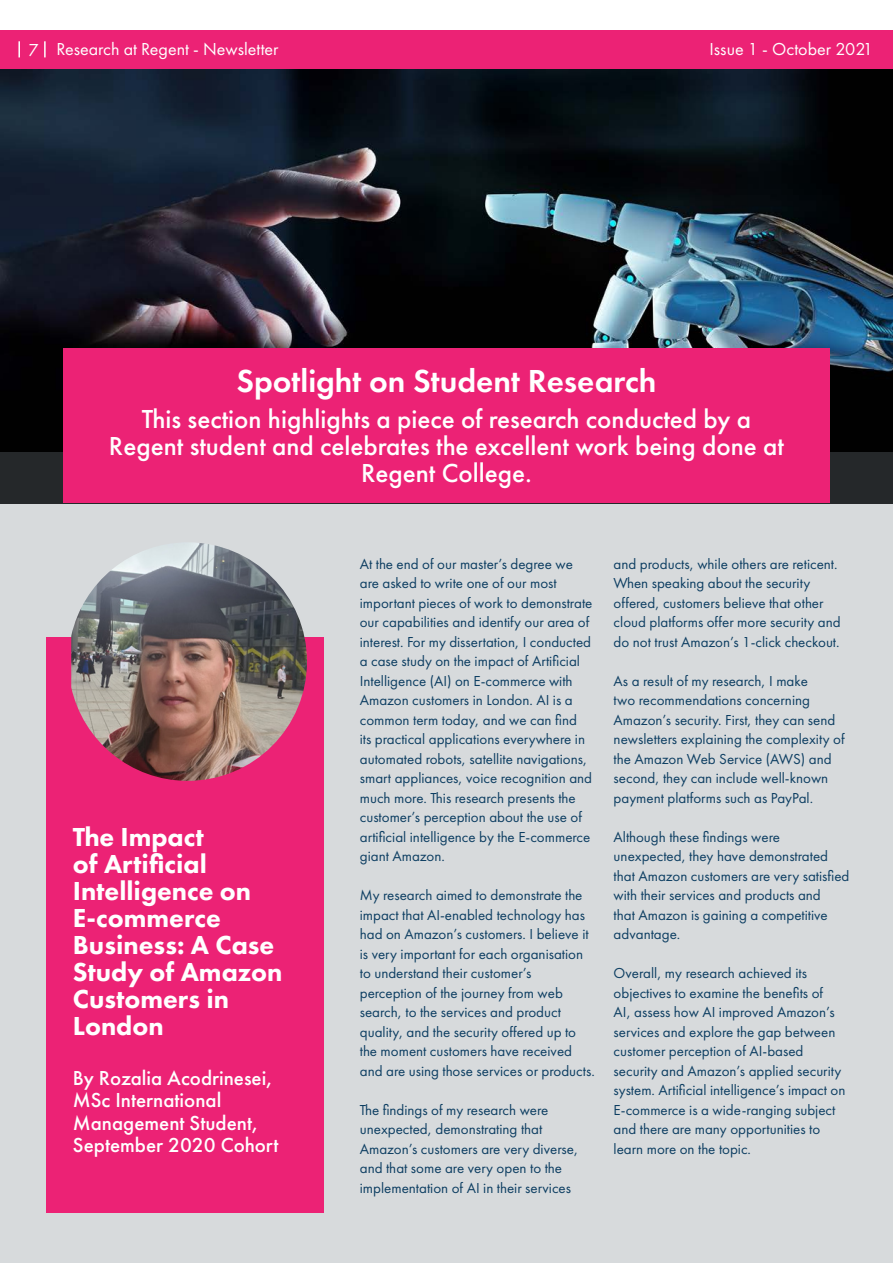
<style>
.page{position:relative;width:893px;height:1263px;background:#fff}
.page>*{position:absolute;margin:0;border:0;box-sizing:border-box;transform-origin:0 0}
.t1{font:600 33px "Futura PT";color:#fff}
.t2{font:500 27px/27px "Futura PT";color:#fff;text-align:center}
.t3{font:800 27px/27px "Futura PT";color:#fff}
.t4{font:500 21px/22.5px "Futura PT";color:#fff}
.t5{font:18px "Futura PT";color:#fff}
.t6{font:15px/19.5px "Futura PT";color:#0d3e62}
</style>
<div class="page">
<div style="left:0;top:30px;width:893px;height:40px;background:#ec2275"></div>
<svg style="left:18px;top:41px;width:2px;height:16px"></svg>
<svg style="left:44px;top:41px;width:2px;height:16px"></svg>
<img style="left:0;top:70px;width:893px;height:382px">
<div style="left:0;top:452px;width:893px;height:811px;background:#d7dadc"></div>
<div style="left:46px;top:637px;width:277px;height:576px;background:#ec2275"></div>
<div style="left:63px;top:349px;width:767px;height:154px;background:#ec2275"></div>
<img style="left:71px;top:543px;width:236px;height:238px">
<p class="t5" style="left:28px;top:39px;width:12px">7</p>
<p class="t5" style="left:56px;top:39px;width:224px">Research at Regent - Newsletter</p>
<p class="t5" style="left:709px;top:39px;width:165px">Issue 1 - October 2021</p>
<p class="t1" style="left:236px;top:360px;width:422px">Spotlight on Student Research</p>
<p class="t2" style="left:109px;top:405px;width:676px">This section highlights a piece of research conducted by a<br>Regent student and celebrates the excellent work being done at<br>Regent College.</p>
<p class="t3" style="left:73px;top:823px;width:211px">The Impact<br>of Artificial<br>Intelligence on<br>E-commerce<br>Business: A Case<br>Study of Amazon<br>Customers in<br>London</p>
<p class="t4" style="left:73px;top:1067px;width:207px">By Rozalia Acodrinesei,<br>MSc International<br>Management Student,<br>September 2020 Cohort</p>
<p class="t6" style="left:360px;top:554px;width:234px">At the end of our master’s degree we are asked to write one of our most important pieces of work to demonstrate our capabilities and identify our area of interest. For my dissertation, I conducted a case study on the impact of Artificial Intelligence (AI) on E-commerce with Amazon customers in London. AI is a common term today, and we can find<br>its practical applications everywhere in automated robots, satellite navigations, smart appliances, voice recognition and much more. This research presents the customer’s perception about the use of artificial intelligence by the E-commerce giant Amazon.</p>
<p class="t6" style="left:360px;top:885px;width:236px">My research aimed to demonstrate the impact that AI-enabled technology has had on Amazon’s customers. I believe it is very important for each organisation to understand their customer’s perception of the journey from web search, to the services and product quality, and the security offered up to the moment customers have received and are using those services or products.</p>
<p class="t6" style="left:360px;top:1100px;width:220px">The findings of my research were unexpected, demonstrating that Amazon’s customers are very diverse, and that some are very open to the implementation of AI in their services</p>
<p class="t6" style="left:614px;top:554px;width:229px">and products, while others are reticent.<br>When speaking about the security offered, customers believe that other cloud platforms offer more security and do not trust Amazon’s 1-click checkout.</p>
<p class="t6" style="left:614px;top:671px;width:232px">As a result of my research, I make<br>two recommendations concerning Amazon’s security. First, they can send newsletters explaining the complexity of the Amazon Web Service (AWS) and second, they can include well-known payment platforms such as PayPal.</p>
<p class="t6" style="left:614px;top:827px;width:237px">Although these findings were unexpected, they have demonstrated that Amazon customers are very satisfied with their services and products and<br>that Amazon is gaining a competitive advantage.</p>
<p class="t6" style="left:614px;top:963px;width:233px">Overall, my research achieved its objectives to examine the benefits of<br>AI, assess how AI improved Amazon’s services and explore the gap between customer perception of AI-based security and Amazon’s applied security system. Artificial intelligence’s impact on E-commerce is a wide-ranging subject and there are many opportunities to learn more on the topic.</p>
</div>
